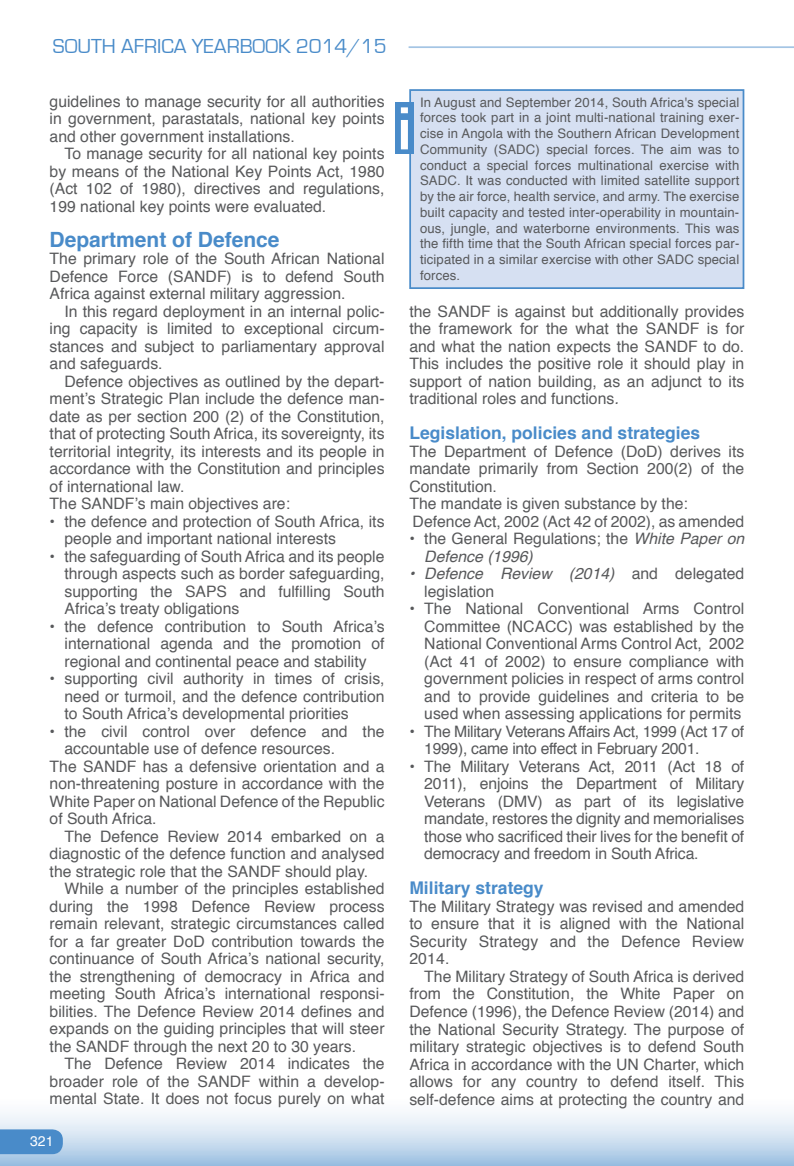
<style>
.page{position:relative;width:794px;height:1166px;background:#fff}
.page>*{position:absolute;margin:0;border:0;box-sizing:border-box;transform-origin:0 0}
.t1{font:700 63px "Eurostile";color:#fff}
.t2{font:700 21px "Helvetica";color:#498bc9}
.t3{font:20.82px "Eurostile";color:#498bc9}
.t4{font:700 17.5px "Helvetica";color:#498bc9}
.t5{font:15.75px/17.5px "Helvetica";color:#58595b;text-align:justify}
.t6{font:15.75px/17.5px "Helvetica";letter-spacing:-.02em;color:#58595b}
.t7{font:14px "Helvetica";color:#fff}
.t8{font:13.12px/15.8px "Helvetica";letter-spacing:.01em;color:#58595b;text-align:justify}
.s1{font-style:italic}
</style>
<div class="page">
<hr style="left:408px;top:46px;width:386px;height:2px;background:#498bc9">
<div style="left:0;top:1089px;width:794px;height:77px;background:linear-gradient(to bottom,#fff,#a7c7e5)"></div>
<svg style="left:0;top:1129px;width:63px;height:25px;background:#4f8fca"></svg>
<div style="left:409px;top:89px;width:335px;height:200px;background:#d6e0f2;border:2px solid #498bc9"></div>
<div style="left:395px;top:103px;width:18px;height:51px;background:#498bc9"></div>
<h3 class="t3" style="left:53px;top:35px;width:335px">SOUTH AFRICA YEARBOOK 2014/15</h3>
<p class="t5" style="left:50px;top:93px;width:336px">guidelines to manage security for all authorities in government, parastatals, national key points and other government installations.</p>
<p class="t5" style="left:50px;top:145px;width:336px;text-indent:15px">To manage security for all national key points by means of the National Key Points Act, 1980 (Act 102 of 1980), directives and regulations, 199 national key points were evaluated.</p>
<h2 class="t2" style="left:50px;top:222px;width:231px">Department of Defence</h2>
<p class="t5" style="left:50px;top:250px;width:336px">The primary role of the South African National Defence Force (SANDF) is to defend South Africa against external military aggression.</p>
<p class="t5" style="left:50px;top:303px;width:336px;text-indent:15px">In this regard deployment in an internal polic&shy;ing capacity is limited to exceptional circum&shy;stances and subject to parliamentary approval and safeguards.</p>
<p class="t5" style="left:50px;top:373px;width:336px;text-align:left;text-indent:15px">Defence objectives as outlined by the depart&shy;ment’s Strategic Plan include the defence man&shy;date as per section 200 (2) of the Constitution, that of protecting South Africa, its sovereignty, its territorial integrity, its interests and its people in accordance with the Constitution and principles of international law.<br>The SANDF’s main objectives are:</p>
<p class="t5" style="left:64px;top:513px;width:321px;text-indent:-15px">• the defence and protection of South Africa, its people and important national interests</p>
<p class="t5" style="left:64px;top:548px;width:321px;text-indent:-15px">• the safeguarding of South Africa and its people through aspects such as border safeguarding, supporting the SAPS and fulfilling South Africa’s treaty obligations</p>
<p class="t5" style="left:64px;top:618px;width:321px;text-indent:-15px">• the defence contribution to South Africa’s international agenda and the promotion of regional and continental peace and stability</p>
<p class="t5" style="left:64px;top:670px;width:321px;text-indent:-15px">• supporting civil authority in times of crisis, need or turmoil, and the defence contribution to South Africa’s developmental priorities</p>
<p class="t5" style="left:50px;top:723px;width:336px">• the civil control over defence and the</p>
<p class="t5" style="left:64px;top:740px;width:272px">accountable use of defence resources.</p>
<p class="t5" style="left:50px;top:758px;width:336px">The SANDF has a defensive orientation and a</p>
<p class="t5" style="left:50px;top:775px;width:336px">non-threatening posture in accordance with the</p>
<p class="t5" style="left:50px;top:793px;width:336px">White Paper on National Defence of the Republic</p>
<p class="t5" style="left:50px;top:810px;width:108px">of South Africa.</p>
<p class="t5" style="left:64px;top:828px;width:321px">The Defence Review 2014 embarked on a</p>
<p class="t5" style="left:50px;top:845px;width:336px">diagnostic of the defence function and analysed</p>
<p class="t5" style="left:50px;top:863px;width:320px">the strategic role that the SANDF should play.</p>
<p class="t5" style="left:64px;top:880px;width:321px">While a number of the principles established</p>
<p class="t5" style="left:50px;top:898px;width:336px">during the 1998 Defence Review process</p>
<p class="t5" style="left:50px;top:915px;width:336px">remain relevant, strategic circumstances called</p>
<p class="t5" style="left:50px;top:933px;width:336px">for a far greater DoD contribution towards the</p>
<p class="t5" style="left:50px;top:950px;width:336px">continuance of South Africa’s national security,</p>
<p class="t5" style="left:50px;top:968px;width:336px">the strengthening of democracy in Africa and</p>
<p class="t5" style="left:50px;top:985px;width:336px">meeting South Africa’s international responsi-</p>
<p class="t5" style="left:50px;top:1003px;width:336px">bilities. The Defence Review 2014 defines and</p>
<p class="t5" style="left:50px;top:1020px;width:336px">expands on the guiding principles that will steer</p>
<p class="t5" style="left:50px;top:1038px;width:308px">the SANDF through the next 20 to 30 years.</p>
<p class="t5" style="left:64px;top:1055px;width:321px">The Defence Review 2014 indicates the</p>
<p class="t5" style="left:50px;top:1073px;width:336px">broader role of the SANDF within a develop-</p>
<p class="t5" style="left:50px;top:1090px;width:336px">mental State. It does not focus purely on what</p>
<p class="t7" style="left:30px;top:1130px;width:25px">321</p>
<h1 class="t1" style="left:397px;top:94px;width:15px">i</h1>
<p class="t8" style="left:420px;top:95px;width:321px">In August and September 2014, South Africa's special forces took part in a joint multi-national training exer&shy;cise in Angola with the Southern African Development Community (SADC) special forces. The aim was to conduct a special forces multinational exercise with SADC. It was conducted with limited satellite support by the air force, health service, and army. The exercise built capacity and tested inter-operability in mountain&shy;ous, jungle, and waterborne environments. This was the fifth time that the South African special forces par&shy;ticipated in a similar exercise with other SADC special forces.</p>
<p class="t5" style="left:409px;top:303px;width:336px">the SANDF is against but additionally provides the framework for the what the SANDF is for and what the nation expects the SANDF to do.<br>This includes the positive role it should play in support of nation building, as an adjunct to its traditional roles and functions<span class="s1">.</span></p>
<p class="t4" style="left:409px;top:419px;width:292px">Legislation, policies and strategies</p>
<p class="t5" style="left:409px;top:443px;width:336px;text-align:left">The Department of Defence (DoD) derives its mandate primarily from Section 200(2) of the Constitution.<br>The mandate is given substance by the:<br>Defence Act, 2002 (Act 42 of 2002), as amended</p>
<p class="t5" style="left:424px;top:530px;width:321px;text-indent:-15px">• the General Regulations; the <span class="s1">White Paper on<br>Defence (1996)</span></p>
<p class="t5" style="left:424px;top:565px;width:321px;text-indent:-15px"><span class="s1">• Defence Review (2014)</span> and delegated legislation</p>
<p class="t5" style="left:424px;top:600px;width:321px;text-indent:-15px">• The National Conventional Arms Control Committee (NCACC) was established by the National Conventional Arms Control Act, 2002 (Act 41 of 2002) to ensure compliance with government policies in respect of arms control and to provide guidelines and criteria to be used when assessing applications for permits</p>
<p class="t6" style="left:424px;top:723px;width:321px;text-indent:-15px">• The Military Veterans Affairs Act, 1999 (Act 17 of<br>1999), came into effect in February 2001.</p>
<p class="t5" style="left:424px;top:758px;width:321px;text-indent:-15px">• The Military Veterans Act, 2011 (Act 18 of 2011), enjoins the Department of Military Veterans (DMV) as part of its legislative mandate, restores the dignity and memorialises those who sacrificed their lives for the benefit of democracy and freedom in South Africa.</p>
<p class="t4" style="left:409px;top:874px;width:136px">Military strategy</p>
<p class="t5" style="left:409px;top:898px;width:336px">The Military Strategy was revised and amended to ensure that it is aligned with the National Security Strategy and the Defence Review 2014.</p>
<p class="t5" style="left:409px;top:968px;width:336px;text-indent:15px">The Military Strategy of South Africa is derived from the Constitution, the White Paper on Defence (1996), the Defence Review (2014) and the National Security Strategy. The purpose of military strategic objectives is to defend South Africa in accordance with the UN Charter, which allows for any country to defend itself. This self-defence aims at protecting the country and</p>
</div>
